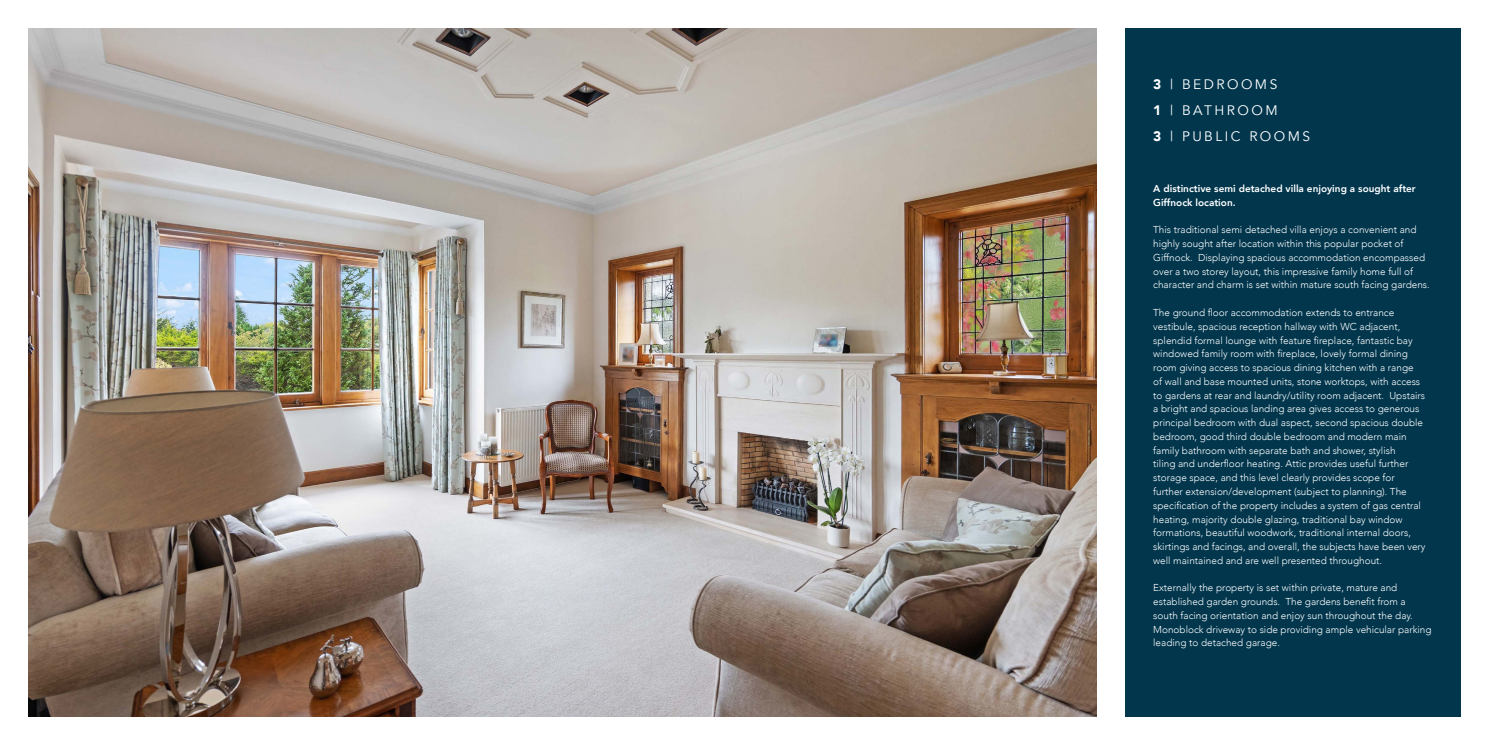
<style>
.page{position:relative;width:1489px;height:745px;background:#fff}
.page>*{position:absolute;margin:0;border:0;box-sizing:border-box;transform-origin:0 0}
.t1{font:13.75px/26.2px "Avenir";letter-spacing:.18em;color:#fff}
.t2{font:300 10px/13.8px "Avenir";color:#fff}
.t3{font:800 10px/13.8px "Avenir";color:#fff}
.s1{font-weight:900}
</style>
<div class="page">
<div style="left:28px;top:28px;width:1432px;height:688px;background:#01364d"></div>
<div style="left:1096px;top:0;width:28px;height:744px;background:#fff"></div>
<img style="left:28px;top:28px;width:1068px;height:688px">
<h1 class="t1" style="left:1153px;top:71px;width:158px"><span class="s1">3</span> | BEDROOMS<br><span class="s1">1</span> | BATHROOM<br><span class="s1">3</span> | PUBLIC ROOMS</h1>
<p class="t3" style="left:1153px;top:182px;width:264px">A distinctive semi detached villa enjoying a sought after<br>Giffnock location.</p>
<p class="t2" style="left:1153px;top:223px;width:278px">This traditional semi detached villa enjoys a convenient and highly sought after location within this popular pocket of Giffnock. Displaying spacious accommodation encompassed over a two storey layout, this impressive family home full of character and charm is set within mature south facing gardens.</p>
<p class="t2" style="left:1153px;top:305px;width:274px">The ground floor accommodation extends to entrance vestibule, spacious reception hallway with WC adjacent, splendid formal lounge with feature fireplace, fantastic bay windowed family room with fireplace, lovely formal dining room giving access to spacious dining kitchen with a range<br>of wall and base mounted units, stone worktops, with access to gardens at rear and laundry/utility room adjacent. Upstairs a bright and spacious landing area gives access to generous principal bedroom with dual aspect, second spacious double bedroom, good third double bedroom and modern main family bathroom with separate bath and shower, stylish<br>tiling and underfloor heating. Attic provides useful further storage space, and this level clearly provides scope for further extension/development (subject to planning). The specification of the property includes a system of gas central heating, majority double glazing, traditional bay window formations, beautiful woodwork, traditional internal doors, skirtings and facings, and overall, the subjects have been very well maintained and are well presented throughout.</p>
<p class="t2" style="left:1153px;top:580px;width:280px">Externally the property is set within private, mature and established garden grounds. The gardens benefit from a south facing orientation and enjoy sun throughout the day.<br>Monoblock driveway to side providing ample vehicular parking leading to detached garage.</p>
</div>
